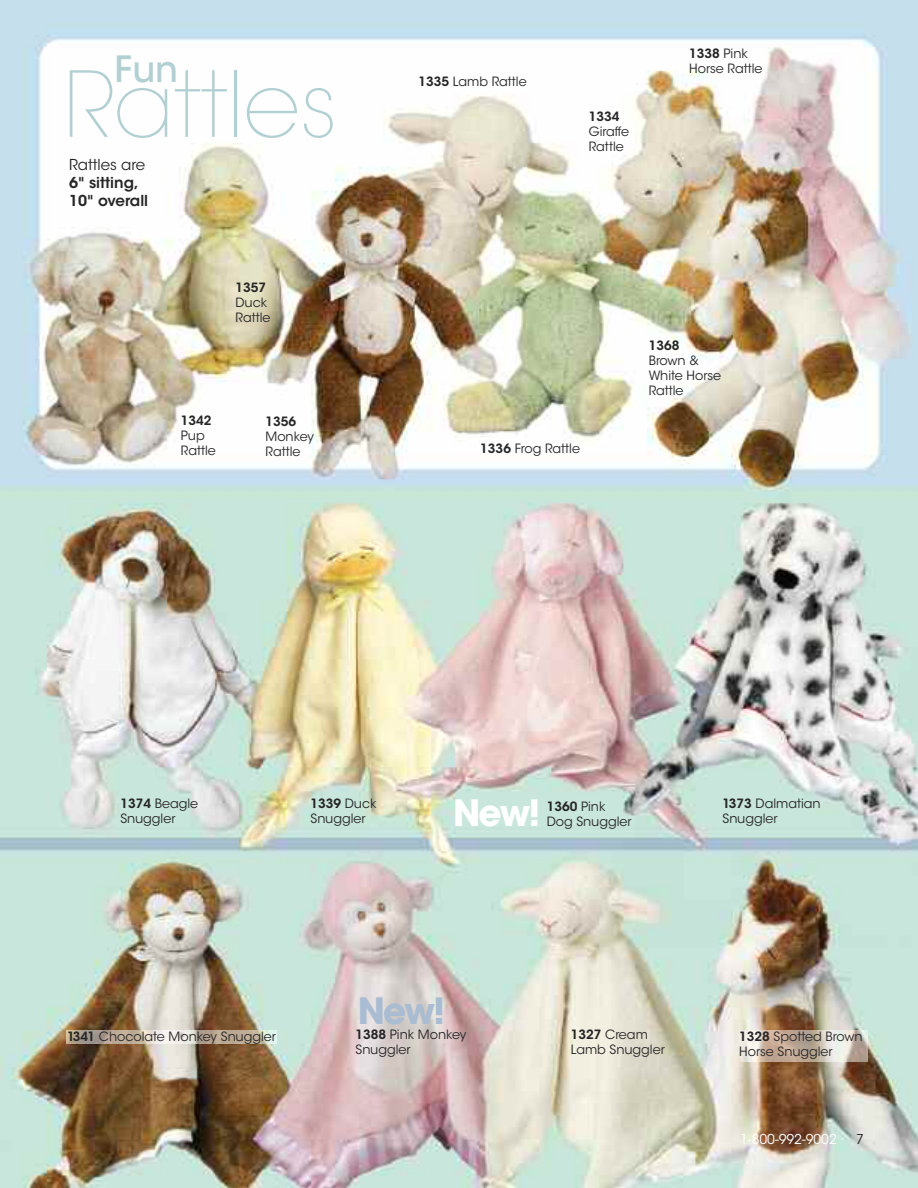
<style>
.page{position:relative;width:918px;height:1188px;background:#fff}
.page>*{position:absolute;margin:0;border:0;box-sizing:border-box;transform-origin:0 0}
.t1{font:200 90px "ITC Avant Garde Std";color:#b2d0d2}
.t2{font:700 36px "ITC Avant Garde Std";color:#aabcd2}
.t3{font:700 36px "ITC Avant Garde Std";color:#fff}
.t4{font:500 36px "ITC Avant Garde Std";color:#b2d0d2}
.t5{font:600 15px/18px "ITC Avant Garde Std";color:#272627}
.t6{font:15px "ITC Avant Garde Std";color:#272627}
.t7{font:13.5px "ITC Avant Garde Std";color:#fff}
.t8{font:13.5px "ITC Avant Garde Std";color:#272627}
.t9{font:12.75px/15px "ITC Avant Garde Std";color:#272627}
.t10{font:600 12.75px "ITC Avant Garde Std";color:#272627}
.s1{font-weight:600}
</style>
<div class="page">
<img style="left:0;top:0;width:918px;height:1188px">
<img style="left:66px;top:1030px;width:211px;height:14px">
<img style="left:739px;top:1030px;width:128px;height:31px">
<h2 class="t4" style="left:115px;top:56px;width:65px">Fun</h2>
<h1 class="t1" style="left:64px;top:70px;width:276px">Rattles</h1>
<p class="t6" style="left:69px;top:159px;width:78px">Rattles are</p>
<p class="t5" style="left:69px;top:175px;width:81px">6" sitting,<br>10" overall</p>
<p class="t10" style="left:236px;top:283px;width:32px">1357</p>
<p class="t9" style="left:236px;top:296px;width:36px">Duck<br>Rattle</p>
<p class="t10" style="left:181px;top:415px;width:32px">1342</p>
<p class="t9" style="left:181px;top:429px;width:36px">Pup<br>Rattle</p>
<p class="t10" style="left:266px;top:416px;width:32px">1356</p>
<p class="t9" style="left:266px;top:430px;width:50px">Monkey<br>Rattle</p>
<p class="t9" style="left:418px;top:75px;width:110px"><span class="s1">1335</span> Lamb Rattle</p>
<p class="t10" style="left:589px;top:111px;width:32px">1334</p>
<p class="t9" style="left:589px;top:125px;width:42px">Giraffe<br>Rattle</p>
<p class="t9" style="left:689px;top:47px;width:75px"><span class="s1">1338</span> Pink<br>Horse Rattle</p>
<p class="t9" style="left:480px;top:442px;width:101px"><span class="s1">1336</span> Frog Rattle</p>
<p class="t10" style="left:649px;top:341px;width:32px">1368</p>
<p class="t9" style="left:649px;top:354px;width:74px">Brown &amp;<br>White Horse<br>Rattle</p>
<p class="t9" style="left:120px;top:797px;width:79px"><span class="s1">1374</span> Beagle<br>Snuggler</p>
<p class="t9" style="left:310px;top:797px;width:68px"><span class="s1">1339</span> Duck<br>Snuggler</p>
<h2 class="t3" style="left:453px;top:799px;width:89px">New!</h2>
<p class="t9" style="left:547px;top:800px;width:86px"><span class="s1">1360</span> Pink<br>Dog Snuggler</p>
<h2 class="t2" style="left:358px;top:998px;width:89px">New!</h2>
<p class="t9" style="left:723px;top:797px;width:100px"><span class="s1">1373</span> Dalmatian<br>Snuggler</p>
<p class="t9" style="left:67px;top:1030px;width:210px"><span class="s1">1341</span> Chocolate Monkey Snuggler</p>
<p class="t9" style="left:355px;top:1029px;width:113px"><span class="s1">1388</span> Pink Monkey<br>Snuggler</p>
<p class="t9" style="left:571px;top:1029px;width:96px"><span class="s1">1327</span> Cream<br>Lamb Snuggler</p>
<p class="t9" style="left:739px;top:1030px;width:125px"><span class="s1">1328</span> Spotted Brown<br>Horse Snuggler</p>
<p class="t7" style="left:740px;top:1134px;width:98px">1-800-992-9002</p>
<p class="t8" style="left:856px;top:1134px;width:9px">7</p>
</div>
